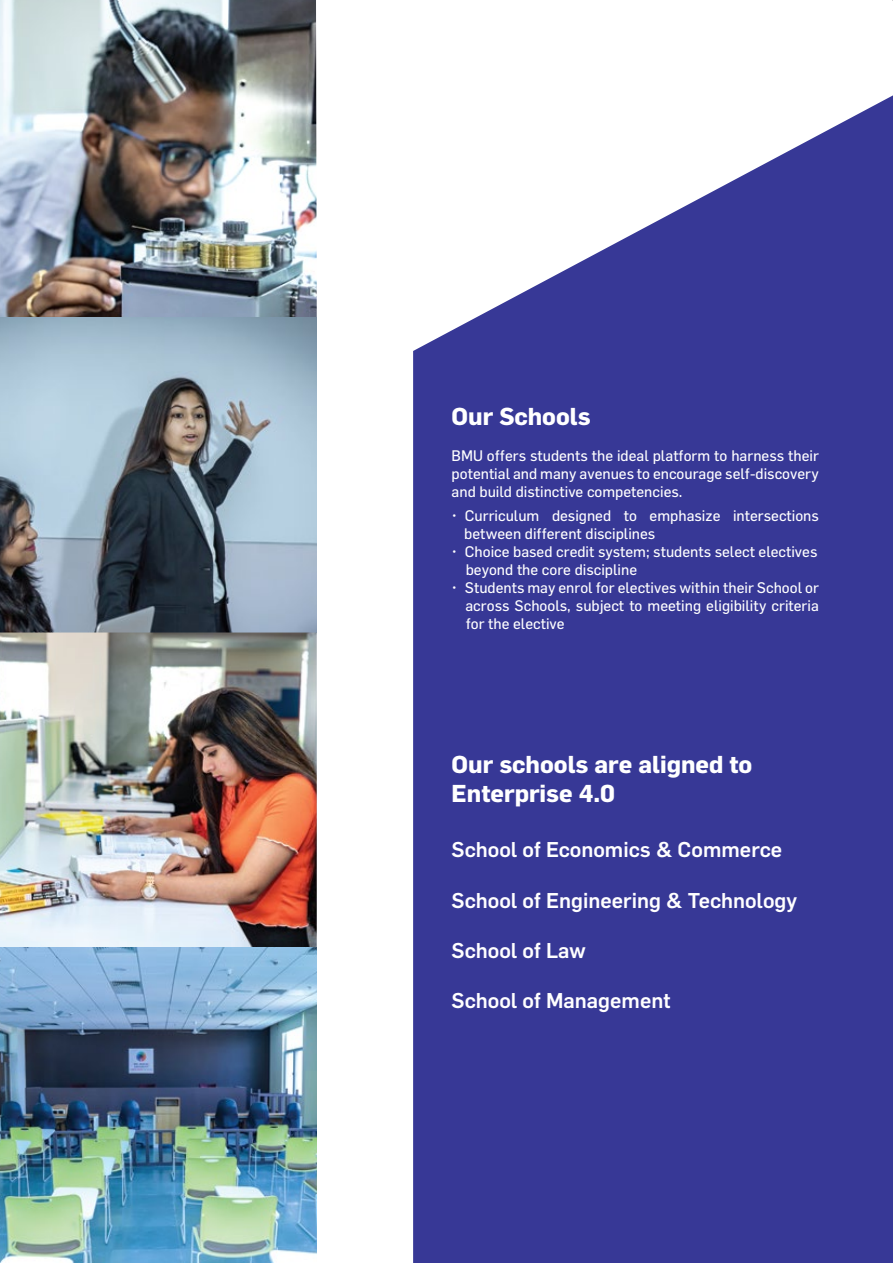
<style>
.page{position:relative;width:893px;height:1263px;background:#fff}
.page>*{position:absolute;margin:0;border:0;box-sizing:border-box;transform-origin:0 0}
.t1{font:700 24px/28.8px "Flama";color:#fff}
.t2{font:500 21px "Flama";color:#fff}
.t3{font:15px/18px "Flama";color:#fff;text-align:justify}
</style>
<div class="page">
<svg style="left:413px;top:95px;width:480px;height:1168px;fill:#373896"></svg>
<img style="left:0;top:0;width:317px;height:1263px">
<h1 class="t1" style="left:452px;top:402px;width:141px">Our Schools</h1>
<p class="t3" style="left:452px;top:446px;width:369px">BMU offers students the ideal platform to harness their potential and many avenues to encourage self-discovery and build distinctive competencies.</p>
<p class="t3" style="left:464px;top:506px;width:356px;text-indent:-13px">• Curriculum designed to emphasize intersections between different disciplines</p>
<p class="t3" style="left:466px;top:542px;width:353px;text-indent:-14px">• Choice based credit system; students select electives beyond the core discipline</p>
<p class="t3" style="left:465px;top:578px;width:355px;text-indent:-14px">• Students may enrol for electives within their School or across Schools, subject to meeting eligibility criteria for the elective</p>
<h1 class="t1" style="left:452px;top:749px;width:302px">Our schools are aligned to<br>Enterprise 4.0</h1>
<h2 class="t2" style="left:452px;top:834px;width:332px">School of Economics &amp; Commerce</h2>
<h2 class="t2" style="left:452px;top:885px;width:347px">School of Engineering &amp; Technology</h2>
<h2 class="t2" style="left:452px;top:935px;width:135px">School of Law</h2>
<h2 class="t2" style="left:452px;top:986px;width:220px">School of Management</h2>
</div>
